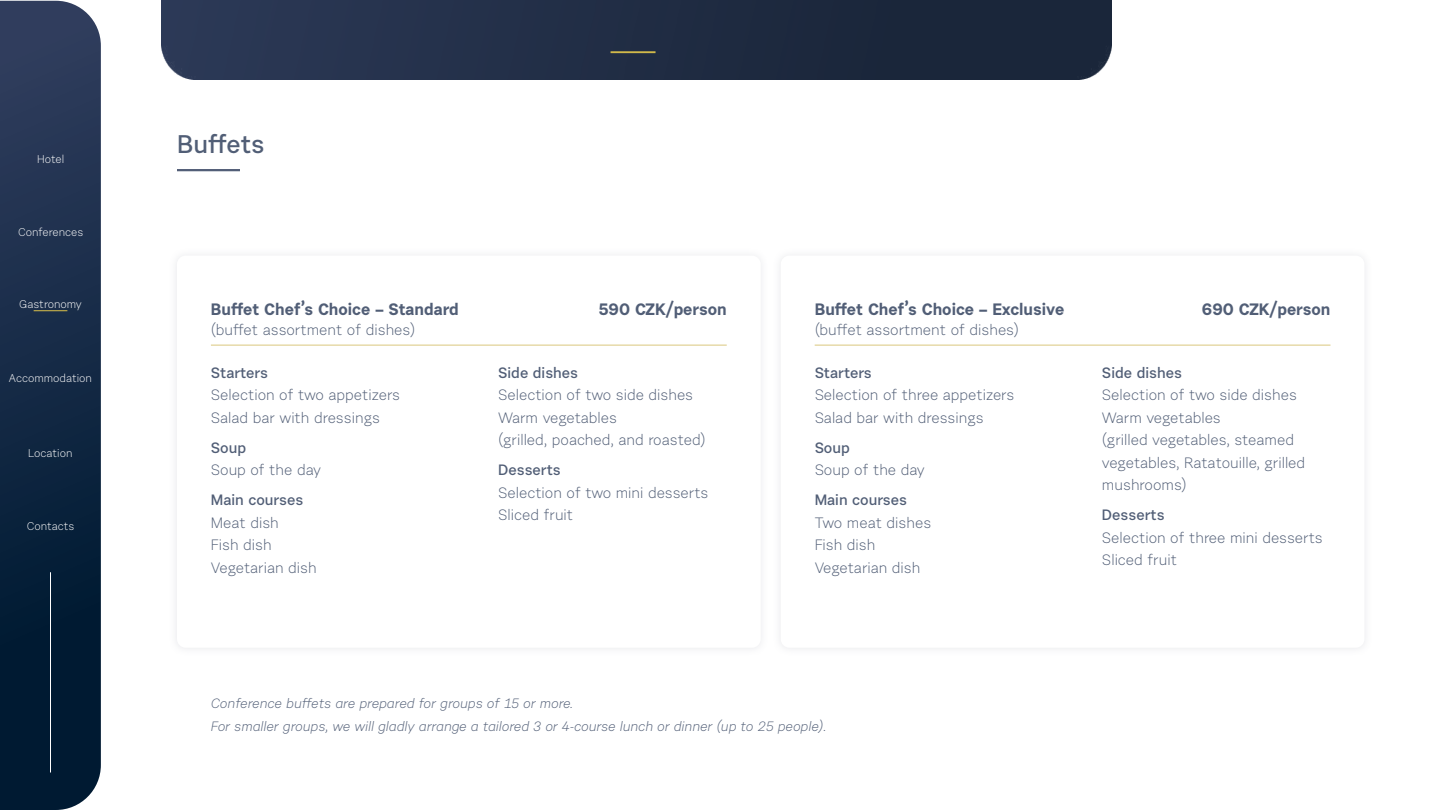
<style>
.page{position:relative;width:1440px;height:810px;background:#fff}
.page>*{position:absolute;margin:0;border:0;box-sizing:border-box;transform-origin:0 0}
.t1{font:700 25.5px "Urban Grotesk Li Se";color:#515e76}
.t2{font:700 16.5px "Urban Grotesk Re Bo";color:#515e76}
.t3{font:15px/22.5px "Urban Grotesk Li Se";color:#515e76}
.t4{font:700 15px "Urban Grotesk Li Se";color:#515e76}
.t5{font:italic 13.5px/22.5px "Urban Grotesk Li Se";color:#515e76}
.t6{font:11.25px "Urban Grotesk Li Se";color:#fff}
</style>
<div class="page">
<svg style="left:0;top:1px;width:101px;height:809px;background:#162b46"></svg>
<hr style="left:50px;top:572px;width:1px;height:200px;background:#fff">
<img style="left:162px;top:0;width:949px;height:80px">
<hr style="left:611px;top:51px;width:45px;height:2px;background:#d1b94a">
<div style="left:168px;top:247px;width:601px;height:409px;background:#f9fafa"></div>
<div style="left:177px;top:256px;width:584px;height:392px;background:#fff;border-radius:9px"></div>
<hr style="left:211px;top:344px;width:516px;height:2px;background:#e7daa9">
<div style="left:772px;top:247px;width:601px;height:409px;background:#fafafb"></div>
<div style="left:781px;top:256px;width:583px;height:392px;background:#fff;border-radius:9px"></div>
<hr style="left:815px;top:344px;width:515px;height:2px;background:#e7daa9">
<hr style="left:177px;top:169px;width:63px;height:2px;background:#525e77">
<hr style="left:34px;top:310px;width:33px;height:1px;background:#d1b94a">
<p class="t6" style="left:37px;top:152px;width:29px">Hotel</p>
<p class="t6" style="left:18px;top:225px;width:67px">Conferences</p>
<p class="t6" style="left:19px;top:298px;width:64px">Gastronomy</p>
<p class="t6" style="left:9px;top:371px;width:85px">Accommodation</p>
<p class="t6" style="left:28px;top:446px;width:46px">Location</p>
<p class="t6" style="left:27px;top:520px;width:49px">Contacts</p>
<h1 class="t1" style="left:177px;top:128px;width:89px">Buffets</h1>
<p class="t2" style="left:211px;top:298px;width:249px">Buffet Chef’s Choice – Standard</p>
<p class="t2" style="left:598px;top:298px;width:130px">590 CZK/person</p>
<p class="t2" style="left:815px;top:298px;width:251px">Buffet Chef’s Choice – Exclusive</p>
<p class="t2" style="left:1202px;top:298px;width:130px">690 CZK/person</p>
<p class="t3" style="left:211px;top:318px;width:206px">(buffet assortment of dishes)</p>
<p class="t3" style="left:815px;top:318px;width:206px">(buffet assortment of dishes)</p>
<p class="t4" style="left:211px;top:363px;width:59px">Starters</p>
<p class="t3" style="left:211px;top:383px;width:191px">Selection of two appetizers<br>Salad bar with dressings</p>
<p class="t4" style="left:211px;top:438px;width:37px">Soup</p>
<p class="t3" style="left:211px;top:458px;width:112px">Soup of the day</p>
<p class="t4" style="left:211px;top:490px;width:94px">Main courses</p>
<p class="t3" style="left:211px;top:511px;width:107px">Meat dish<br>Fish dish<br>Vegetarian dish</p>
<p class="t4" style="left:498px;top:363px;width:82px">Side dishes</p>
<p class="t3" style="left:498px;top:383px;width:209px">Selection of two side dishes<br>Warm vegetables<br>(grilled, poached, and roasted)</p>
<p class="t4" style="left:498px;top:460px;width:64px">Desserts</p>
<p class="t3" style="left:498px;top:481px;width:212px">Selection of two mini desserts<br>Sliced fruit</p>
<p class="t4" style="left:815px;top:363px;width:59px">Starters</p>
<p class="t3" style="left:815px;top:383px;width:201px">Selection of three appetizers<br>Salad bar with dressings</p>
<p class="t4" style="left:815px;top:438px;width:37px">Soup</p>
<p class="t3" style="left:815px;top:458px;width:112px">Soup of the day</p>
<p class="t4" style="left:815px;top:490px;width:94px">Main courses</p>
<p class="t3" style="left:815px;top:511px;width:118px">Two meat dishes<br>Fish dish<br>Vegetarian dish</p>
<p class="t4" style="left:1102px;top:363px;width:82px">Side dishes</p>
<p class="t3" style="left:1102px;top:383px;width:205px">Selection of two side dishes<br>Warm vegetables<br>(grilled vegetables, steamed vegetables, Ratatouille, grilled mushrooms)</p>
<p class="t4" style="left:1102px;top:505px;width:64px">Desserts</p>
<p class="t3" style="left:1102px;top:526px;width:222px">Selection of three mini desserts<br>Sliced fruit</p>
<p class="t5" style="left:211px;top:692px;width:617px">Conference buffets are prepared for groups of 15 or more.<br>For smaller groups, we will gladly arrange a tailored 3 or 4-course lunch or dinner (up to 25 people).</p>
</div>
